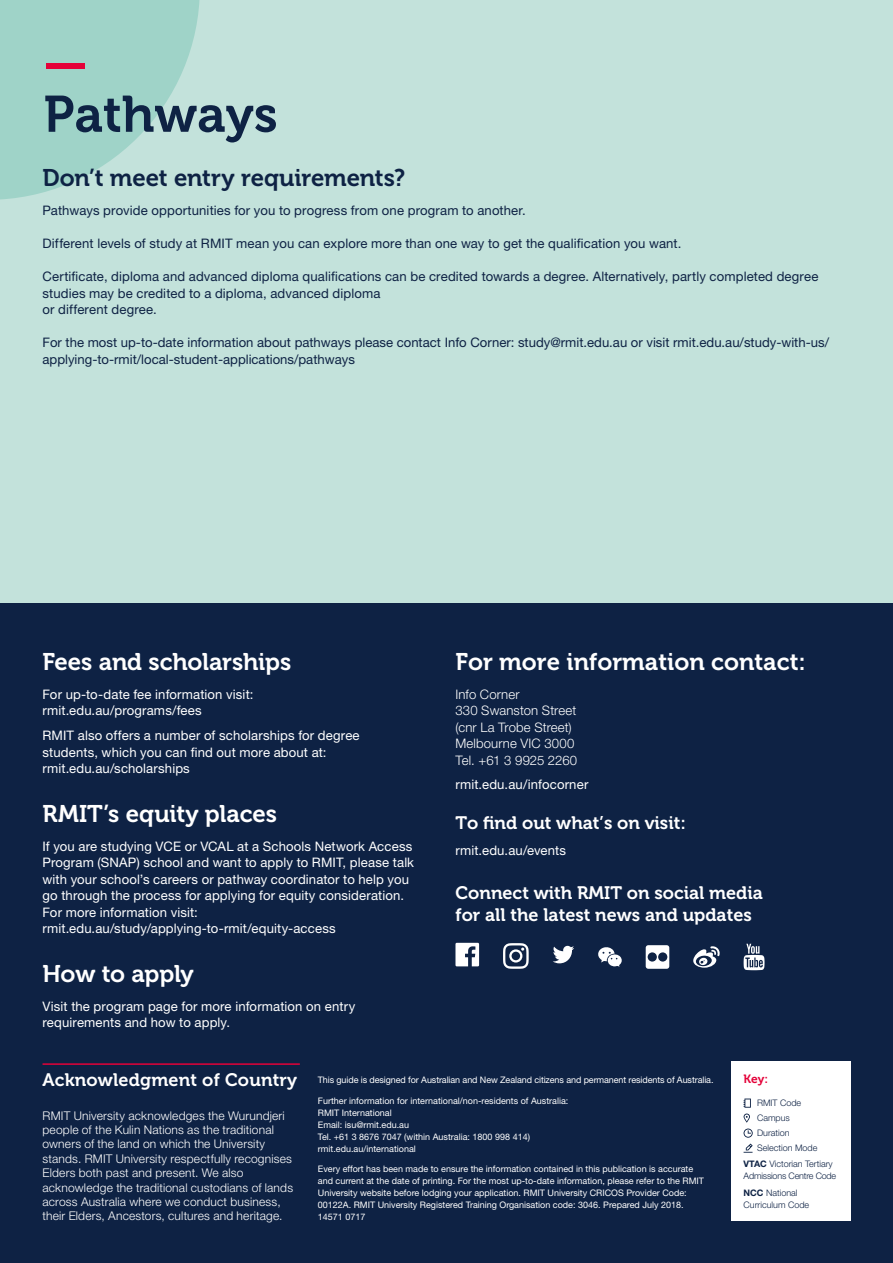
<style>
.page{position:relative;width:893px;height:1263px;background:#fff}
.page>*{position:absolute;margin:0;border:0;box-sizing:border-box;transform-origin:0 0}
.t1{font:51px "Museo 700";color:#0e2244}
.t2{font:51px "Museo 700";color:#e40138}
.t3{font:24px "Museo 700";color:#fff}
.t4{font:24px "Museo 700";letter-spacing:-.01em;color:#0e2244}
.t5{font:18px/22.5px "Museo 700";color:#fff}
.t6{font:13.2px/16.5px "Helvetica Neue LT Pro";letter-spacing:.01em;color:#fff}
.t7{font:13.2px/16.5px "Helvetica Neue LT Pro";letter-spacing:.005em;color:#0e2244}
.t8{font:300 13.2px/16.5px "Helvetica Neue LT Pro";letter-spacing:.01em;color:#fff}
.t9{font:300 12px/14.4px "Helvetica Neue LT Pro";letter-spacing:.015em;color:#fff}
.t10{font:12px "Museo 700";color:#e40138}
.t11{font:9px/12px "Helvetica Neue LT Pro";color:#fff}
.t12{font:300 9px/15px "Helvetica Neue LT Pro";color:#0e2244}
.t13{font:300 9px/12px "Helvetica Neue LT Pro";letter-spacing:-.02em;color:#0e2244}
.s1{font-weight:700}
</style>
<div class="page">
<div style="left:0;top:0;width:893px;height:604px;background:#c3e2db"></div>
<div style="left:0;top:604px;width:893px;height:659px;background:#0e2244"></div>
<hr style="left:43px;top:1063px;width:257px;height:2px;background:#e40138">
<svg style="left:0;top:0;width:200px;height:200px"></svg>
<svg style="left:744px;top:944px;width:20px;height:26px"></svg>
<svg style="left:693px;top:946px;width:27px;height:22px"></svg>
<svg style="left:553px;top:946px;width:21px;height:17px"></svg>
<svg style="left:455px;top:943px;width:24px;height:23px"></svg>
<svg style="left:503px;top:943px;width:26px;height:26px"></svg>
<svg style="left:598px;top:947px;width:24px;height:20px"></svg>
<div style="left:646px;top:945px;width:23px;height:24px;background:#fff;border-radius:3px"></div>
<div style="left:648px;top:952px;width:9px;height:9px;background:#0e2244;border-radius:50%"></div>
<div style="left:658px;top:952px;width:9px;height:9px;background:#0e2244;border-radius:50%"></div>
<div style="left:731px;top:1061px;width:119px;height:159px;background:#fff"></div>
<svg style="left:744px;top:1098px;width:9px;height:55px"></svg>
<h1 class="t2" style="left:44px;top:35px;width:46px">—</h1>
<h1 class="t1" style="left:44px;top:86px;width:236px">Pathways</h1>
<h2 class="t4" style="left:43px;top:164px;width:364px">Don’t meet entry requirements?</h2>
<h3 class="t7" style="left:43px;top:202px;width:485px">Pathways provide opportunities for you to progress from one program to another.</h3>
<h3 class="t7" style="left:43px;top:235px;width:640px">Different levels of study at RMIT mean you can explore more than one way to get the qualification you want.</h3>
<h3 class="t7" style="left:43px;top:268px;width:777px">Certificate, diploma and advanced diploma qualifications can be credited towards a degree. Alternatively, partly completed degree studies may be credited to a diploma, advanced diploma<br>or different degree.</h3>
<h3 class="t7" style="left:43px;top:334px;width:788px">For the most up-to-date information about pathways please contact Info Corner: study@rmit.edu.au or visit rmit.edu.au/study-with-us/ applying-to-rmit/local-student-applications/pathways</h3>
<h2 class="t3" style="left:43px;top:648px;width:250px">Fees and scholarships</h2>
<h3 class="t6" style="left:43px;top:686px;width:212px">For up-to-date fee information visit: rmit.edu.au/programs/fees</h3>
<h3 class="t6" style="left:43px;top:727px;width:319px">RMIT also offers a number of scholarships for degree students, which you can find out more about at: rmit.edu.au/scholarships</h3>
<h2 class="t3" style="left:43px;top:800px;width:236px">RMIT’s equity places</h2>
<p class="t6" style="left:43px;top:838px;width:373px">If you are studying VCE or VCAL at a Schools Network Access Program (SNAP) school and want to apply to RMIT, please talk with your school’s careers or pathway coordinator to help you go through the process for applying for equity consideration.<br>For more information visit: rmit.edu.au/study/applying-to-rmit/equity-access</p>
<h2 class="t3" style="left:43px;top:960px;width:153px">How to apply</h2>
<h3 class="t6" style="left:43px;top:998px;width:314px">Visit the program page for more information on entry requirements and how to apply.</h3>
<h2 class="t3" style="left:455px;top:648px;width:352px">For more information contact:</h2>
<h3 class="t8" style="left:455px;top:686px;width:123px">Info Corner<br>330 Swanston Street (cnr La Trobe Street)<br>Melbourne VIC 3000<br>Tel. +61 3 9925 2260</h3>
<h3 class="t6" style="left:455px;top:776px;width:134px">rmit.edu.au/infocorner</h3>
<h3 class="t5" style="left:455px;top:811px;width:232px">To find out what’s on visit:</h3>
<h3 class="t6" style="left:455px;top:842px;width:112px">rmit.edu.au/events</h3>
<h3 class="t5" style="left:455px;top:882px;width:309px">Connect with RMIT on social media for all the latest news and updates</h3>
<h3 class="t5" style="left:43px;top:1069px;width:256px">Acknowledgment of Country</h3>
<p class="t9" style="left:43px;top:1108px;width:252px">RMIT University acknowledges the Wurundjeri people of the Kulin Nations as the traditional owners of the land on which the University stands. RMIT University respectfully recognises Elders both past and present. We also acknowledge the traditional custodians of lands across Australia where we conduct business, their Elders, Ancestors, cultures and heritage.</p>
<p class="t11" style="left:318px;top:1074px;width:397px">This guide is designed for Australian and New Zealand citizens and permanent residents of Australia.</p>
<p class="t11" style="left:318px;top:1094px;width:252px">Further information for international/non-residents of Australia:<br>RMIT International<br>Email: isu@rmit.edu.au<br>Tel. +61 3 8676 7047 (within Australia: 1800 998 414) rmit.edu.au/international</p>
<p class="t11" style="left:318px;top:1163px;width:388px">Every effort has been made to ensure the information contained in this publication is accurate and current at the date of printing. For the most up-to-date information, please refer to the RMIT University website before lodging your application. RMIT University CRICOS Provider Code:<br>00122A. RMIT University Registered Training Organisation code: 3046. Prepared July 2018.<br>14571 0717</p>
<h3 class="t10" style="left:744px;top:1072px;width:26px">Key:</h3>
<p class="t12" style="left:757px;top:1095px;width:62px">RMIT Code<br>Campus<br>Duration<br>Selection Mode</p>
<p class="t13" style="left:744px;top:1158px;width:94px"><span class="s1">VTAC</span> Victorian Tertiary<br>Admissions Centre Code</p>
<p class="t12" style="left:744px;top:1186px;width:67px;line-height:12px"><span class="s1">NCC</span> National<br>Curriculum Code</p>
</div>
